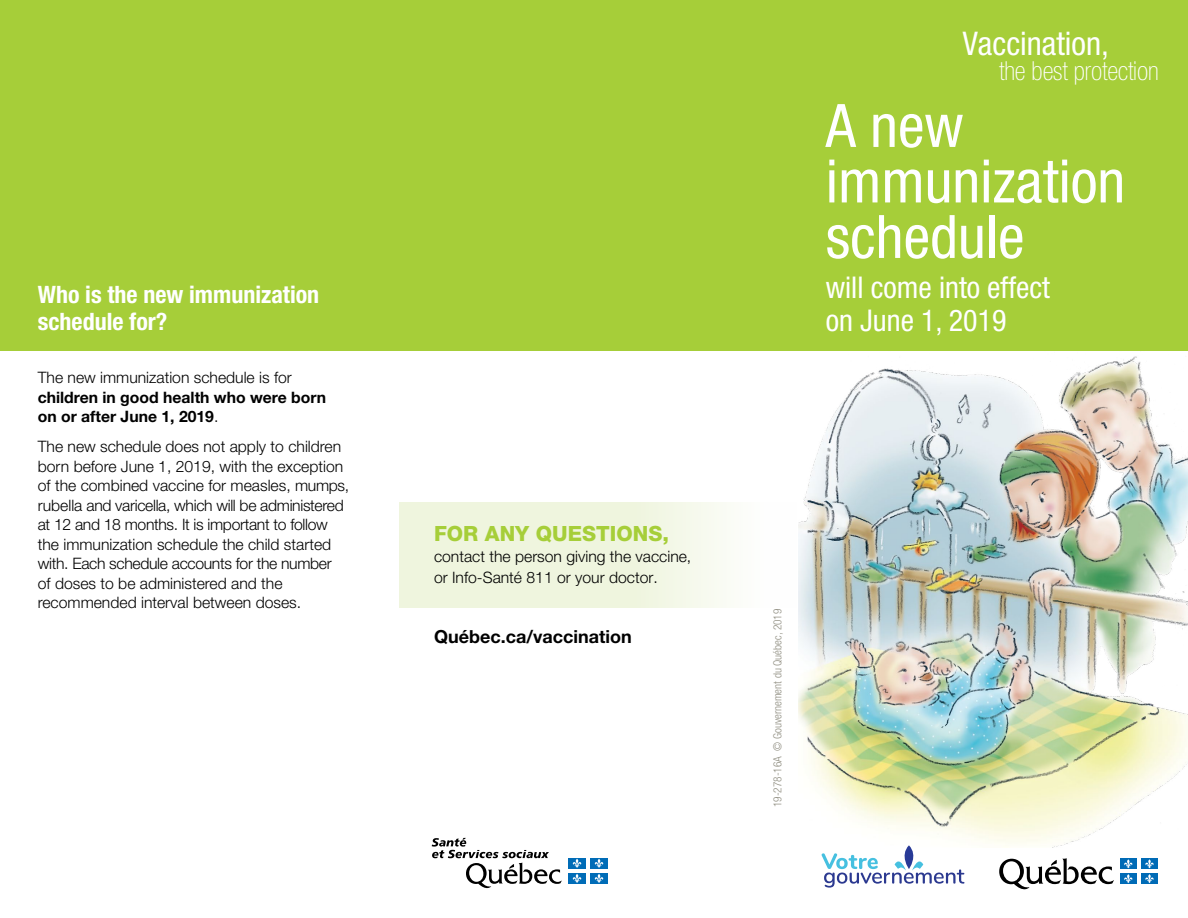
<style>
.page{position:relative;width:1188px;height:918px;background:#fff}
.page>*{position:absolute;margin:0;border:0;box-sizing:border-box;transform-origin:0 0}
.t1{font:condensed 60px/55.5px "Helvetica Neue LT Std";color:#fff}
.t2{font:condensed 32.55px "Helvetica Neue LT Std";color:#fff}
.t3{font:condensed 30px/33px "Helvetica Neue LT Std";color:#fff}
.t4{font:100 condensed 26.25px "Helvetica Neue LT Std";letter-spacing:-.005em;color:#fff}
.t5{font:700 condensed 24px/27px "Helvetica Neue LT Std";color:#fff}
.POUR_TOUTE_QUESTION{font:800 21px "Helvetica Neue LT Std";color:#a6ce39}
.Adresse_web{font:700 18px "Helvetica Neue LT Std";color:#000}
.p_POUR_TOUTE_QUESTIO{font:300 15.75px/19.5px "Helvetica Neue LT Std";color:#000}
.t6{font:700 15.75px/19.5px "Helvetica Neue LT Std";color:#000}
.t7{font:300 condensed 11.25px "Helvetica Neue LT Std";color:#8f8d80}
.s1{font-weight:300}
</style>
<div class="page">
<img style="left:799px;top:356px;width:389px;height:491px">
<div style="left:0;top:0;width:1188px;height:351px;background:#a6ce39"></div>
<div style="left:400px;top:502px;width:397px;height:106px;background:linear-gradient(to right,#ebf2d5,#fbfcf6)"></div>
<img style="left:431px;top:837px;width:177px;height:52px">
<svg style="left:432px;top:838px;width:130px;height:50px"></svg>
<div style="left:569px;top:858px;width:17px;height:10px;background:#006cb7"></div>
<svg style="left:573px;top:859px;width:9px;height:9px"></svg>
<div style="left:591px;top:858px;width:17px;height:10px;background:#006cb7"></div>
<svg style="left:594px;top:859px;width:10px;height:9px"></svg>
<div style="left:569px;top:873px;width:17px;height:10px;background:#006cb7"></div>
<svg style="left:573px;top:874px;width:9px;height:9px"></svg>
<div style="left:591px;top:873px;width:17px;height:10px;background:#006cb7"></div>
<svg style="left:594px;top:874px;width:10px;height:9px"></svg>
<svg style="left:999px;top:858px;width:115px;height:32px"></svg>
<div style="left:1120px;top:859px;width:17px;height:10px;background:#006bb6"></div>
<svg style="left:1124px;top:859px;width:9px;height:9px"></svg>
<div style="left:1141px;top:859px;width:17px;height:10px;background:#006bb6"></div>
<svg style="left:1145px;top:859px;width:9px;height:9px"></svg>
<div style="left:1120px;top:874px;width:17px;height:10px;background:#006bb6"></div>
<svg style="left:1124px;top:874px;width:9px;height:9px"></svg>
<div style="left:1141px;top:874px;width:17px;height:10px;background:#006bb6"></div>
<svg style="left:1145px;top:874px;width:9px;height:9px"></svg>
<svg style="left:822px;top:845px;width:142px;height:43px"></svg>
<h3 class="t5" style="left:38px;top:281px;width:283px">Who is the new immunization schedule for?</h3>
<p class="t6" style="left:38px;top:368px;width:290px"><span class="s1">The new immunization schedule is for </span>children in good health who were born on or after June 1, 2019<span class="s1">.</span></p>
<p class="p_POUR_TOUTE_QUESTIO" style="left:38px;top:437px;width:313px">The new schedule does not apply to children born before June 1, 2019, with the exception of the combined vaccine for measles, mumps, rubella and varicella, which will be administered at 12 and 18 months. It is important to follow the immunization schedule the child started with. Each schedule accounts for the number<br>of doses to be administered and the recommended interval between doses.</p>
<p class="POUR_TOUTE_QUESTION" style="left:434px;top:521px;width:236px">FOR ANY QUESTIONS,</p>
<p class="p_POUR_TOUTE_QUESTIO" style="left:434px;top:546px;width:259px;line-height:21px">contact the person giving the vaccine, or Info-Santé 811 or your doctor.</p>
<p class="Adresse_web" style="left:434px;top:625px;width:199px">Québec.ca/vaccination</p>
<p class="t2" style="left:963px;top:25px;width:148px">Vaccination,</p>
<p class="t4" style="left:999px;top:56px;width:161px">the best protection</p>
<h1 class="t1" style="left:826px;top:98px;width:301px">A new immunization schedule</h1>
<h2 class="t3" style="left:826px;top:270px;width:226px">will come into effect on June 1, 2019</h2>
<p class="t7" style="left:771px;top:807px;width:200px;rotate:-90deg">19-278-16A © Gouvernement du Québec, 2019</p>
</div>
